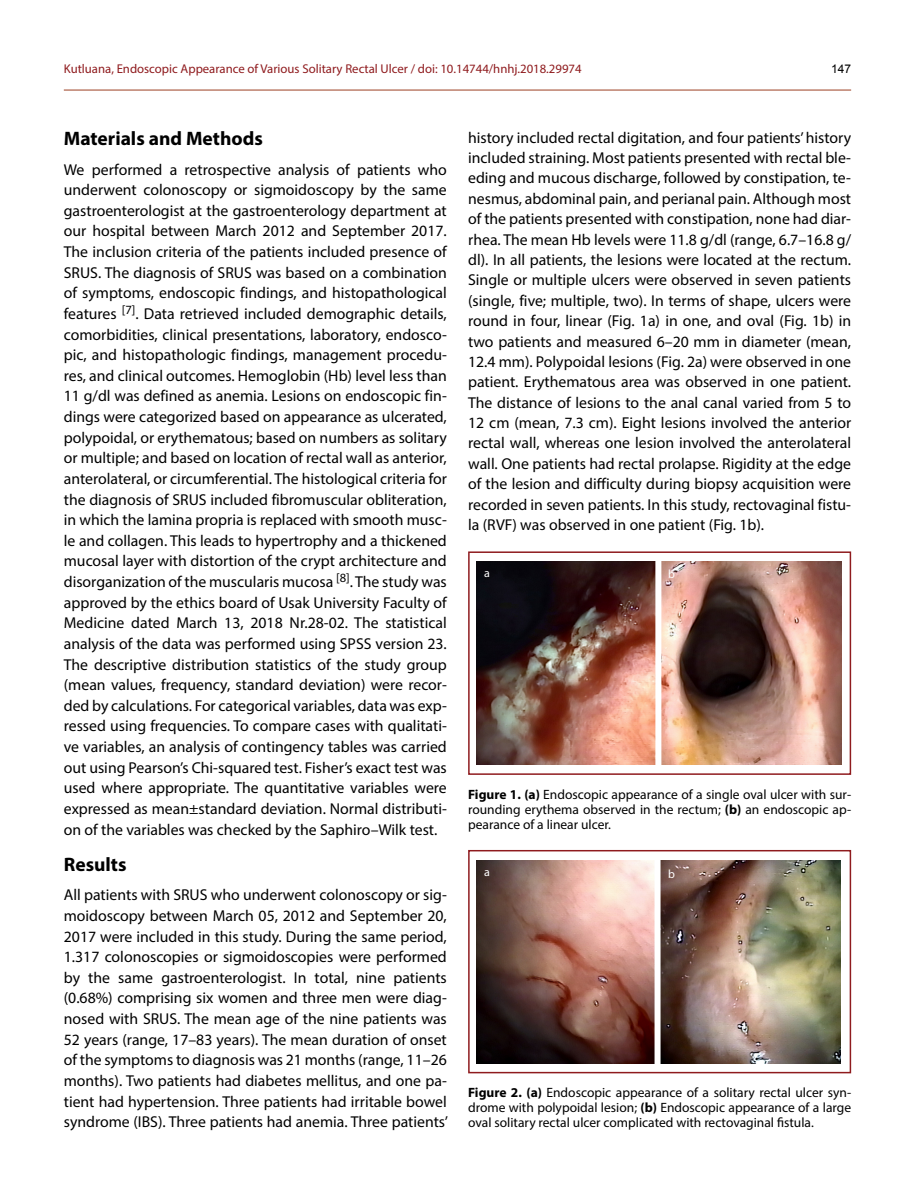
<style>
.page{position:relative;width:915px;height:1191px;background:#fff}
.page>*{position:absolute;margin:0;border:0;box-sizing:border-box;transform-origin:0 0}
.t1{font:700 19.5px "Myriad Pro";color:#000}
.t2{font:15.75px/20.5px "Myriad Pro";color:#000;text-align:justify}
.t3{font:13.5px/15px "Myriad Pro";color:#000;text-align:justify}
.t4{font:12.75px "Myriad Pro";color:#8f1b1e}
.t5{font:12px "Myriad Pro";color:#fff}
.t6{font:12px "Arial";color:#000}
.s1{font-weight:700}
</style>
<div class="page">
<hr style="left:64px;top:89px;width:786px;height:2px;background:#bd7f6c">
<img style="left:476px;top:561px;width:179px;height:203px">
<img style="left:661px;top:561px;width:180px;height:203px">
<div style="left:468px;top:551px;width:382px;height:224px;border:2px solid #8f1b1e"></div>
<img style="left:476px;top:860px;width:364px;height:203px">
<div style="left:654px;top:858px;width:6px;height:208px;background:#fff"></div>
<div style="left:468px;top:850px;width:382px;height:223px;border:2px solid #8f1b1e"></div>
<p class="t4" style="left:64px;top:61px;width:519px">Kutluana, Endoscopic Appearance of Various Solitary Rectal Ulcer / doi: 10.14744/hnhj.2018.29974</p>
<p class="t6" style="left:830px;top:60px;width:22px">147</p>
<p class="t1" style="left:64px;top:126px;width:200px">Materials and Methods</p>
<p class="t2" style="left:64px;top:159px;width:384px">We performed a retrospective analysis of patients who underwent colonoscopy or sigmoidoscopy by the same gastroenterologist at the gastroenterology department at our hospital between March 2012 and September 2017.<br>The inclusion criteria of the patients included presence of SRUS. The diagnosis of SRUS was based on a combination of symptoms, endoscopic findings, and histopathological features <sup>[7]</sup>. Data retrieved included demographic details, comorbidities, clinical presentations, laboratory, endosco&shy;pic, and histopathologic findings, management procedu&shy;res, and clinical outcomes. Hemoglobin (Hb) level less than 11 g/dl was defined as anemia. Lesions on endoscopic fin&shy;dings were categorized based on appearance as ulcerated, polypoidal, or erythematous; based on numbers as solitary or multiple; and based on location of rectal wall as anterior, anterolateral, or circumferential. The histological criteria for the diagnosis of SRUS included fibromuscular obliteration, in which the lamina propria is replaced with smooth musc&shy;le and collagen. This leads to hypertrophy and a thickened mucosal layer with distortion of the crypt architecture and disorganization of the muscularis mucosa <sup>[8]</sup>. The study was approved by the ethics board of Usak University Faculty of Medicine dated March 13, 2018 Nr.28-02. The statistical analysis of the data was performed using SPSS version 23.<br>The descriptive distribution statistics of the study group (mean values, frequency, standard deviation) were recor&shy;ded by calculations. For categorical variables, data was exp&shy;ressed using frequencies. To compare cases with qualitati&shy;ve variables, an analysis of contingency tables was carried out using Pearson’s Chi-squared test. Fisher’s exact test was used where appropriate. The quantitative variables were expressed as mean±standard deviation. Normal distributi&shy;on of the variables was checked by the Saphiro–Wilk test.</p>
<p class="t1" style="left:64px;top:852px;width:64px">Results</p>
<p class="t2" style="left:64px;top:884px;width:386px">All patients with SRUS who underwent colonoscopy or sig&shy;moidoscopy between March 05, 2012 and September 20, 2017 were included in this study. During the same period, 1.317 colonoscopies or sigmoidoscopies were performed by the same gastroenterologist. In total, nine patients (0.68%) comprising six women and three men were diag&shy;nosed with SRUS. The mean age of the nine patients was 52 years (range, 17–83 years). The mean duration of onset of the symptoms to diagnosis was 21 months (range, 11–26 months). Two patients had diabetes mellitus, and one pa&shy;tient had hypertension. Three patients had irritable bowel syndrome (IBS). Three patients had anemia. Three patients’</p>
<p class="t2" style="left:468px;top:127px;width:384px">history included rectal digitation, and four patients’ history included straining. Most patients presented with rectal ble&shy;eding and mucous discharge, followed by constipation, te&shy;nesmus, abdominal pain, and perianal pain. Although most of the patients presented with constipation, none had diar&shy;rhea. The mean Hb levels were 11.8 g/dl (range, 6.7–16.8 g/ dl). In all patients, the lesions were located at the rectum.<br>Single or multiple ulcers were observed in seven patients (single, five; multiple, two). In terms of shape, ulcers were round in four, linear (Fig. 1a) in one, and oval (Fig. 1b) in two patients and measured 6–20 mm in diameter (mean, 12.4 mm). Polypoidal lesions (Fig. 2a) were observed in one patient. Erythematous area was observed in one patient.<br>The distance of lesions to the anal canal varied from 5 to 12 cm (mean, 7.3 cm). Eight lesions involved the anterior rectal wall, whereas one lesion involved the anterolateral wall. One patients had rectal prolapse. Rigidity at the edge of the lesion and difficulty during biopsy acquisition were recorded in seven patients. In this study, rectovaginal fistu&shy;la (RVF) was observed in one patient (Fig. 1b).</p>
<p class="t5" style="left:484px;top:565px;width:7px">a</p>
<p class="t5" style="left:668px;top:567px;width:8px">b</p>
<p class="t3" style="left:468px;top:786px;width:384px"><span class="s1">Figure 1. (a)</span> Endoscopic appearance of a single oval ulcer with sur&shy;rounding erythema observed in the rectum; <span class="s1">(b)</span> an endoscopic ap&shy;pearance of a linear ulcer.</p>
<p class="t5" style="left:484px;top:865px;width:7px">a</p>
<p class="t5" style="left:668px;top:866px;width:8px">b</p>
<p class="t3" style="left:468px;top:1085px;width:384px"><span class="s1">Figure 2. (a)</span> Endoscopic appearance of a solitary rectal ulcer syn&shy;drome with polypoidal lesion; <span class="s1">(b)</span> Endoscopic appearance of a large oval solitary rectal ulcer complicated with rectovaginal fistula.</p>
</div>
